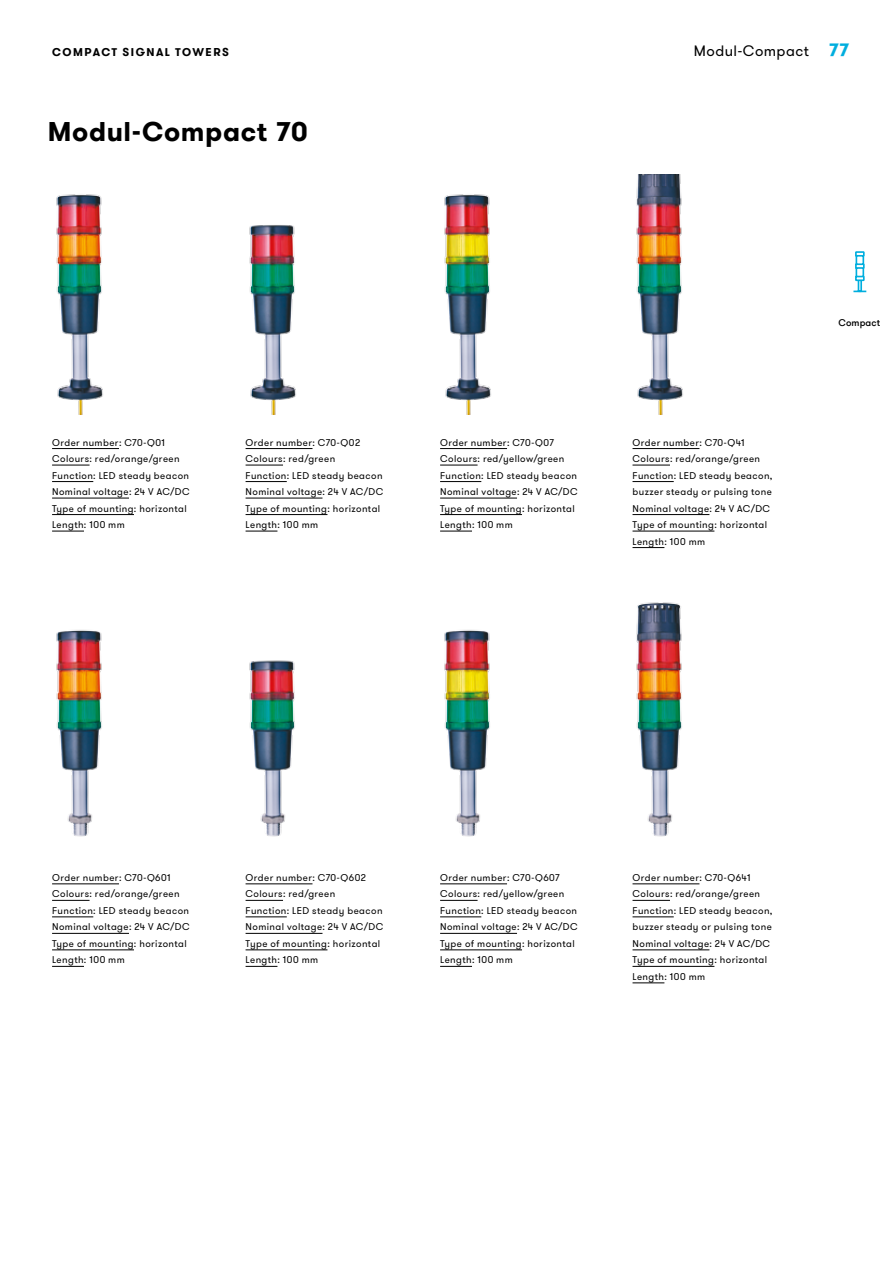
<style>
.page{position:relative;width:893px;height:1263px;background:#fff}
.page>*{position:absolute;margin:0;border:0;box-sizing:border-box;transform-origin:0 0}
.t1{font:700 27px "GT Walsheim Pro";color:#000}
.t2{font:15px "GT Walsheim Pro";letter-spacing:.03em;color:#000}
.t3{font:700 11.25px "GT Walsheim Pro";letter-spacing:.13em;color:#000}
.t4{font:9.75px/16.5px "GT Walsheim Pro";letter-spacing:.045em;color:#000}
.t5{font:500 9.6px "GT Walsheim Pro";letter-spacing:.015em;color:#000}
.s1{font-weight:700;font-size:18px;color:#00aede}
</style>
<div class="page">
<div style="left:858px;top:279px;width:4px;height:13px;border:2px solid #00aede"></div>
<div style="left:855px;top:276px;width:10px;height:5px;border:2px solid #00aede"></div>
<div style="left:855px;top:251px;width:10px;height:6px;border:2px solid #00aede"></div>
<svg style="left:855px;top:256px;width:9px;height:20px"></svg>
<img style="left:56px;top:194px;width:47px;height:220px">
<img style="left:249px;top:225px;width:47px;height:189px">
<img style="left:444px;top:194px;width:47px;height:220px">
<img style="left:636px;top:174px;width:47px;height:240px">
<img style="left:56px;top:630px;width:46px;height:207px">
<img style="left:249px;top:660px;width:46px;height:177px">
<img style="left:444px;top:630px;width:46px;height:207px">
<img style="left:636px;top:602px;width:46px;height:235px">
<hr style="left:52px;top:448px;width:67px;height:1px;background:#000">
<hr style="left:52px;top:465px;width:38px;height:1px;background:#000">
<hr style="left:52px;top:481px;width:41px;height:1px;background:#000">
<hr style="left:52px;top:498px;width:77px;height:1px;background:#000">
<hr style="left:52px;top:514px;width:82px;height:1px;background:#000">
<hr style="left:52px;top:531px;width:32px;height:1px;background:#000">
<hr style="left:52px;top:883px;width:67px;height:1px;background:#000">
<hr style="left:52px;top:900px;width:38px;height:1px;background:#000">
<hr style="left:52px;top:916px;width:41px;height:1px;background:#000">
<hr style="left:52px;top:933px;width:77px;height:1px;background:#000">
<hr style="left:52px;top:949px;width:82px;height:1px;background:#000">
<hr style="left:52px;top:966px;width:32px;height:1px;background:#000">
<hr style="left:246px;top:883px;width:66px;height:1px;background:#000">
<hr style="left:246px;top:900px;width:37px;height:1px;background:#000">
<hr style="left:246px;top:916px;width:41px;height:1px;background:#000">
<hr style="left:246px;top:933px;width:76px;height:1px;background:#000">
<hr style="left:246px;top:949px;width:81px;height:1px;background:#000">
<hr style="left:246px;top:966px;width:31px;height:1px;background:#000">
<hr style="left:440px;top:883px;width:67px;height:1px;background:#000">
<hr style="left:440px;top:900px;width:38px;height:1px;background:#000">
<hr style="left:440px;top:916px;width:41px;height:1px;background:#000">
<hr style="left:440px;top:933px;width:77px;height:1px;background:#000">
<hr style="left:440px;top:949px;width:82px;height:1px;background:#000">
<hr style="left:440px;top:966px;width:32px;height:1px;background:#000">
<hr style="left:632px;top:883px;width:67px;height:1px;background:#000">
<hr style="left:632px;top:900px;width:38px;height:1px;background:#000">
<hr style="left:632px;top:916px;width:42px;height:1px;background:#000">
<hr style="left:632px;top:949px;width:77px;height:1px;background:#000">
<hr style="left:632px;top:966px;width:82px;height:1px;background:#000">
<hr style="left:632px;top:982px;width:32px;height:1px;background:#000">
<hr style="left:246px;top:448px;width:66px;height:1px;background:#000">
<hr style="left:246px;top:465px;width:37px;height:1px;background:#000">
<hr style="left:246px;top:481px;width:41px;height:1px;background:#000">
<hr style="left:246px;top:498px;width:76px;height:1px;background:#000">
<hr style="left:246px;top:514px;width:81px;height:1px;background:#000">
<hr style="left:246px;top:531px;width:31px;height:1px;background:#000">
<hr style="left:440px;top:448px;width:67px;height:1px;background:#000">
<hr style="left:440px;top:465px;width:38px;height:1px;background:#000">
<hr style="left:440px;top:481px;width:41px;height:1px;background:#000">
<hr style="left:440px;top:498px;width:77px;height:1px;background:#000">
<hr style="left:440px;top:514px;width:82px;height:1px;background:#000">
<hr style="left:440px;top:531px;width:32px;height:1px;background:#000">
<hr style="left:632px;top:448px;width:67px;height:1px;background:#000">
<hr style="left:632px;top:465px;width:38px;height:1px;background:#000">
<hr style="left:632px;top:481px;width:42px;height:1px;background:#000">
<hr style="left:632px;top:514px;width:77px;height:1px;background:#000">
<hr style="left:632px;top:531px;width:82px;height:1px;background:#000">
<hr style="left:632px;top:547px;width:32px;height:1px;background:#000">
<p class="t3" style="left:52px;top:45px;width:177px">COMPACT S IGNAL TOWERS</p>
<h2 class="t2" style="left:694px;top:41px;width:157px">Modul-Compact <span class="s1">77</span></h2>
<h1 class="t1" style="left:48px;top:114px;width:261px">MODUL-COMPACT 70</h1>
<p class="t4" style="left:52px;top:434px;width:139px">Order number: C70-Q01<br>Colours: red/orange/green<br>Function: LED steady beacon<br>Nominal voltage: 24 V AC/DC<br>Type of mounting: horizontal<br>Length: 100 mm</p>
<p class="t4" style="left:246px;top:434px;width:139px">Order number: C70-Q02<br>Colours: red/green<br>Function: LED steady beacon<br>Nominal voltage: 24 V AC/DC<br>Type of mounting: horizontal<br>Length: 100 mm</p>
<p class="t4" style="left:440px;top:434px;width:139px">Order number: C70-Q07<br>Colours: red/yellow/green<br>Function: LED steady beacon<br>Nominal voltage: 24 V AC/DC<br>Type of mounting: horizontal<br>Length: 100 mm</p>
<p class="t4" style="left:632px;top:434px;width:142px">Order number: C70-Q41<br>Colours: red/orange/green<br>Function: LED steady beacon, buzzer steady or pulsing tone<br>Nominal voltage: 24 V AC/DC<br>Type of mounting: horizontal<br>Length: 100 mm</p>
<p class="t5" style="left:838px;top:316px;width:43px">Compact</p>
<p class="t4" style="left:52px;top:869px;width:139px">Order number: C70-Q601<br>Colours: red/orange/green<br>Function: LED steady beacon<br>Nominal voltage: 24 V AC/DC<br>Type of mounting: horizontal<br>Length: 100 mm</p>
<p class="t4" style="left:246px;top:869px;width:139px">Order number: C70-Q602<br>Colours: red/green<br>Function: LED steady beacon<br>Nominal voltage: 24 V AC/DC<br>Type of mounting: horizontal<br>Length: 100 mm</p>
<p class="t4" style="left:440px;top:869px;width:139px">Order number: C70-Q607<br>Colours: red/yellow/green<br>Function: LED steady beacon<br>Nominal voltage: 24 V AC/DC<br>Type of mounting: horizontal<br>Length: 100 mm</p>
<p class="t4" style="left:632px;top:869px;width:142px">Order number: C70-Q641<br>Colours: red/orange/green<br>Function: LED steady beacon, buzzer steady or pulsing tone<br>Nominal voltage: 24 V AC/DC<br>Type of mounting: horizontal<br>Length: 100 mm</p>
</div>
